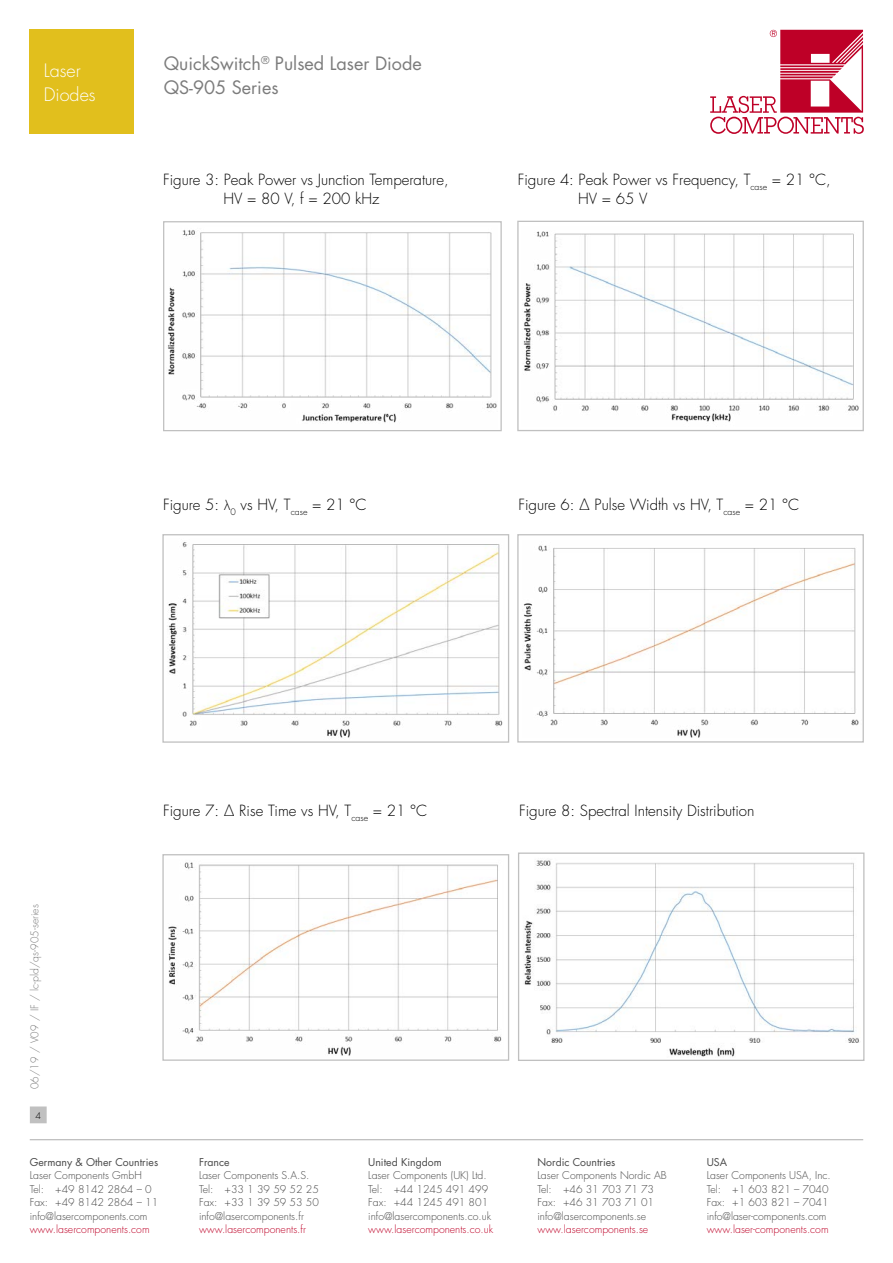
<style>
.page{position:relative;width:893px;height:1263px;background:#fff}
.page>*{position:absolute;margin:0;border:0;box-sizing:border-box;transform-origin:0 0}
.t1{font:18px/24px "Futura Std";color:#7c7c7c}
.t2{font:300 18px/24px "Futura Std";color:#fff}
.t3{font:300 15px/19.5px "Futura Std";color:#000;text-align:center}
.t4{font:300 10.5px/13.5px "Futura Std";color:#484848}
.t5{font:300 10.5px "Futura Std";color:#be0027}
.t6{font:10.5px "Futura Std";color:#484848}
.t7{font:300 10.5px "Futura Std";color:#7c7c7c}
.t8{font:300 9px "Futura Std";color:#000}
.s1{font-family:"Futura Math"}
</style>
<div class="page">
<svg style="left:710px;top:30px;width:153px;height:104px"></svg>
<hr style="left:30px;top:1139px;width:833px;height:1px;background:#c0c0c0">
<div style="left:31px;top:1107px;width:15px;height:16px;background:#c0c0c0"></div>
<div style="left:30px;top:1106px;width:17px;height:17px;border:1px solid #c0c0c0"></div>
<div style="left:163px;top:221px;width:339px;height:210px;border:1px solid #c0c0c0"></div>
<div style="left:517px;top:221px;width:347px;height:210px;border:1px solid #c0c0c0"></div>
<div style="left:162px;top:534px;width:347px;height:209px;border:1px solid #c0c0c0"></div>
<div style="left:517px;top:534px;width:347px;height:208px;border:1px solid #c0c0c0"></div>
<div style="left:162px;top:854px;width:347px;height:207px;border:1px solid #c0c0c0"></div>
<div style="left:518px;top:852px;width:346px;height:209px;border:1px solid #c0c0c0"></div>
<img style="left:168px;top:230px;width:329px;height:193px">
<img style="left:522px;top:231px;width:337px;height:191px">
<img style="left:168px;top:542px;width:335px;height:196px">
<img style="left:523px;top:545px;width:336px;height:193px">
<img style="left:168px;top:862px;width:334px;height:194px">
<img style="left:524px;top:860px;width:335px;height:197px">
<div style="left:30px;top:30px;width:104px;height:104px;background:#e1bf1d"></div>
<h1 class="t2" style="left:44px;top:59px;width:53px">Laser<br>Diodes</h1>
<h1 class="t1" style="left:164px;top:52px;width:260px">QuickSwitch<sup>®</sup> Pulsed Laser Diode<br>QS-905 Series</h1>
<h2 class="t3" style="left:163px;top:170px;width:287px">Figure 3: Peak Power vs Junction Temperature,<br>HV = 80 V, f = 200 kHz</h2>
<h2 class="t3" style="left:578px;top:170px;width:254px;text-align:left;text-indent:-60px">Figure 4: Peak Power vs Frequency, T<sub>case</sub> = 21 °C,<br>HV = 65 V</h2>
<p class="t7" style="left:28px;top:1089px;width:187px;rotate:-90deg">06/19 / V09 / IF / lc-pld/qs-905-series</p>
<p class="t8" style="left:35px;top:1110px;width:7px">4</p>
<h2 class="t3" style="left:163px;top:495px;width:205px">Figure 5: <span class="s1">l</span><sub>0</sub> vs HV, T<sub>case</sub> = 21 °C</h2>
<h2 class="t3" style="left:518px;top:495px;width:282px">Figure 6: ∆ Pulse Width vs HV, T<sub>case</sub> = 21 °C</h2>
<h2 class="t3" style="left:163px;top:801px;width:266px">Figure 7: ∆ Rise Time vs HV, T<sub>case</sub> = 21 °C</h2>
<h2 class="t3" style="left:519px;top:801px;width:237px">Figure 8: Spectral Intensity Distribution</h2>
<p class="t6" style="left:30px;top:1155px;width:130px">Germany &amp; Other Countries</p>
<p class="t4" style="left:30px;top:1169px;width:130px">Laser Components GmbH<br>Tel: +49 8142 2864 – 0<br>Fax: +49 8142 2864 – 11 info@lasercomponents.com</p>
<p class="t5" style="left:30px;top:1223px;width:121px">www.lasercomponents.com</p>
<p class="t6" style="left:199px;top:1155px;width:32px">France</p>
<p class="t4" style="left:199px;top:1169px;width:121px">Laser Components S.A.S.<br>Tel: +33 1 39 59 52 25<br>Fax: +33 1 39 59 53 50 info@lasercomponents.fr</p>
<p class="t5" style="left:199px;top:1223px;width:108px">www.lasercomponents.fr</p>
<p class="t6" style="left:368px;top:1155px;width:75px">United Kingdom</p>
<p class="t4" style="left:368px;top:1169px;width:124px">Laser Components (UK) Ltd.<br>Tel: +44 1245 491 499<br>Fax: +44 1245 491 801 info@lasercomponents.co.uk</p>
<p class="t5" style="left:368px;top:1223px;width:126px">www.lasercomponents.co.uk</p>
<p class="t6" style="left:537px;top:1155px;width:79px">Nordic Countries</p>
<p class="t4" style="left:537px;top:1169px;width:131px">Laser Components Nordic AB<br>Tel: +46 31 703 71 73<br>Fax: +46 31 703 71 01 info@lasercomponents.se</p>
<p class="t5" style="left:537px;top:1223px;width:112px">www.lasercomponents.se</p>
<p class="t6" style="left:707px;top:1155px;width:22px">USA</p>
<p class="t4" style="left:707px;top:1169px;width:126px">Laser Components USA, Inc.<br>Tel: +1 603 821 – 7040<br>Fax: +1 603 821 – 7041 info@laser-components.com</p>
<p class="t5" style="left:707px;top:1223px;width:123px">www.laser-components.com</p>
</div>
